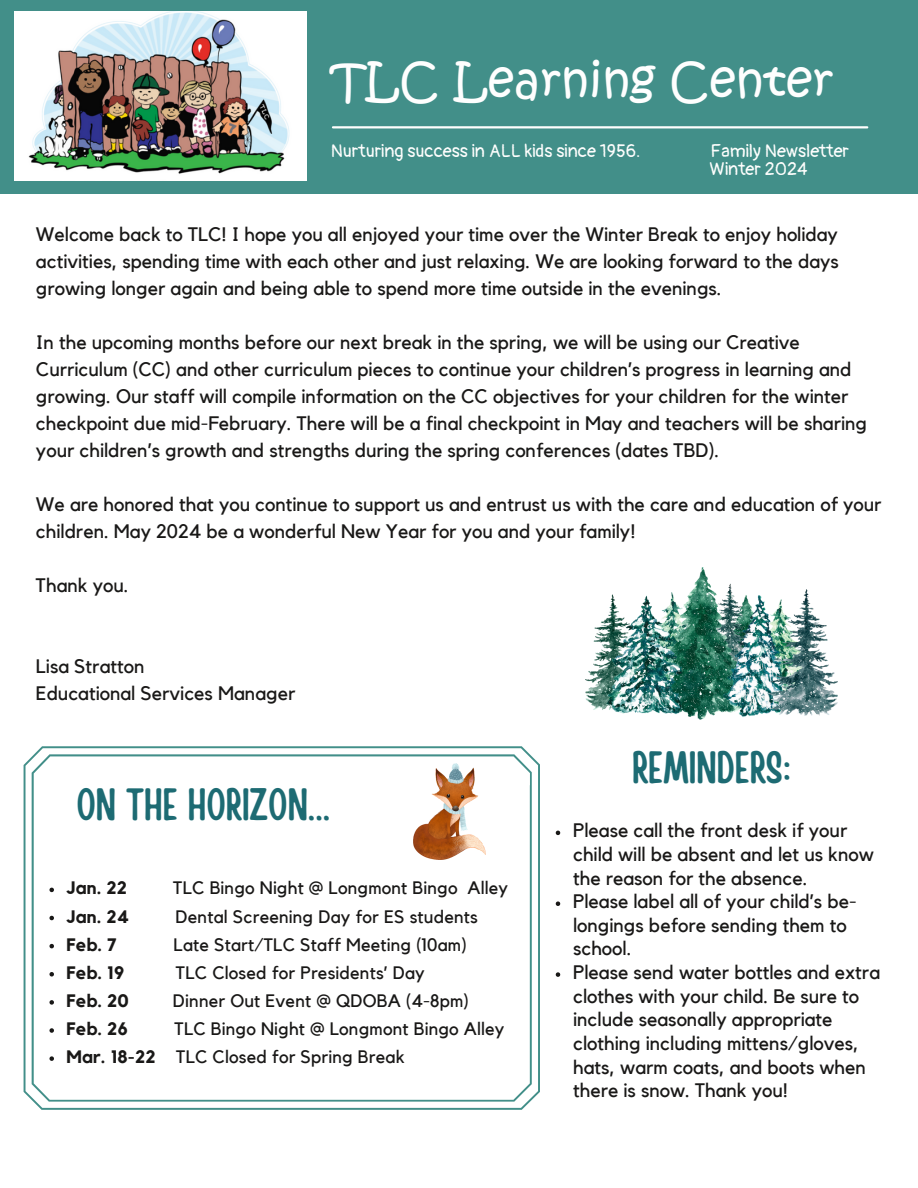
<style>
.page{position:relative;width:918px;height:1188px;background:#fff}
.page>*{position:absolute;margin:0;border:0;box-sizing:border-box;transform-origin:0 0}
.t1{font:47.25px "Kristen ITC";color:#fefefe}
.t2{font:45px "Handy Casual Condensed";color:#1d6b73}
.t3{font:19.5px/23.7px "Kollektif";color:#191817}
.t4{font:18px "Kollektif";letter-spacing:.01em;color:#191817}
.t5{font:18px "Pangolin";color:#fefefd}
.t6{font:700 18px "Kollektif";letter-spacing:.01em;color:#191817}
.s1{font-weight:700}
</style>
<div class="page">
<svg style="left:24px;top:746px;width:516px;height:364px"></svg>
<div style="left:0;top:0;width:918px;height:193px;background:#428f89"></div>
<img style="left:14px;top:11px;width:293px;height:169px">
<hr style="left:333px;top:126px;width:534px;height:2px;background:#fefefd">
<img style="left:585px;top:567px;width:252px;height:152px">
<img style="left:414px;top:763px;width:72px;height:97px">
<svg style="left:556px;top:831px;width:4px;height:4px"></svg>
<svg style="left:556px;top:901px;width:4px;height:5px"></svg>
<svg style="left:556px;top:972px;width:4px;height:5px"></svg>
<svg style="left:49px;top:888px;width:5px;height:4px"></svg>
<svg style="left:49px;top:916px;width:5px;height:4px"></svg>
<svg style="left:49px;top:944px;width:5px;height:4px"></svg>
<svg style="left:49px;top:972px;width:5px;height:5px"></svg>
<svg style="left:49px;top:1000px;width:5px;height:5px"></svg>
<svg style="left:49px;top:1028px;width:5px;height:5px"></svg>
<svg style="left:49px;top:1056px;width:5px;height:5px"></svg>
<p class="t1" style="left:331px;top:49px;width:504px">TLC Learning Center</p>
<p class="t5" style="left:331px;top:140px;width:311px">Nurturing success in ALL kids since 1956.</p>
<p class="t5" style="left:711px;top:140px;width:140px">Family Newsletter</p>
<p class="t5" style="left:710px;top:158px;width:100px">Winter 2024</p>
<p class="t3" style="left:36px;top:221px;width:804px;line-height:27px;text-align:justify">Welcome back to TLC! I hope you all enjoyed your time over the Winter Break to enjoy holiday activities, spending time with each other and just relaxing. We are looking forward to the days growing longer again and being able to spend more time outside in the evenings.</p>
<p class="t3" style="left:36px;top:329px;width:833px;line-height:27px">In the upcoming months before our next break in the spring, we will be using our Creative Curriculum (CC) and other curriculum pieces to continue your children’s progress in learning and growing. Our staff will compile information on the CC objectives for your children for the winter checkpoint due mid-February. There will be a final checkpoint in May and teachers will be sharing your children’s growth and strengths during the spring conferences (dates TBD).</p>
<p class="t3" style="left:36px;top:491px;width:847px;line-height:27px">We are honored that you continue to support us and entrust us with the care and education of your children. May 2024 be a wonderful New Year for you and your family!</p>
<p class="t3" style="left:36px;top:574px;width:94px">Thank you.</p>
<p class="t3" style="left:36px;top:655px;width:110px">Lisa Stratton</p>
<p class="t3" style="left:36px;top:682px;width:261px">Educational Services Manager</p>
<p class="t2" style="left:76px;top:775px;width:255px">ON THE HORIZON...</p>
<p class="t6" style="left:67px;top:880px;width:62px">Jan. 22</p>
<p class="t4" style="left:173px;top:880px;width:336px">TLC Bingo Night @ Longmont Bingo Alley</p>
<p class="t6" style="left:67px;top:908px;width:64px">Jan. 24</p>
<p class="t4" style="left:176px;top:908px;width:304px">Dental Screening Day for ES students</p>
<p class="t6" style="left:67px;top:936px;width:52px">Feb. 7</p>
<p class="t4" style="left:174px;top:936px;width:295px">Late Start/TLC Staff Meeting (10am)</p>
<p class="t6" style="left:67px;top:964px;width:59px">Feb. 19</p>
<p class="t4" style="left:176px;top:964px;width:251px">TLC Closed for Presidents’ Day</p>
<p class="t6" style="left:67px;top:992px;width:64px">Feb. 20</p>
<p class="t4" style="left:173px;top:992px;width:297px">Dinner Out Event @ QDOBA (4-8pm)</p>
<p class="t6" style="left:67px;top:1020px;width:63px">Feb. 26</p>
<p class="t4" style="left:175px;top:1020px;width:332px">TLC Bingo Night @ Longmont Bingo Alley</p>
<p class="t4" style="left:67px;top:1049px;width:340px"><span class="s1">Mar. 18-22</span> TLC Closed for Spring Break</p>
<p class="t2" style="left:632px;top:738px;width:159px">REMINDERS:</p>
<p class="t3" style="left:573px;top:819px;width:302px">Please call the front desk if your child will be absent and let us know the reason for the absence.</p>
<p class="t3" style="left:573px;top:890px;width:285px">Please label all of your child’s be&shy;longings before sending them to school.</p>
<p class="t3" style="left:573px;top:961px;width:308px">Please send water bottles and extra clothes with your child. Be sure to include seasonally appropriate clothing including mittens/gloves, hats, warm coats, and boots when there is snow. Thank you!</p>
</div>
